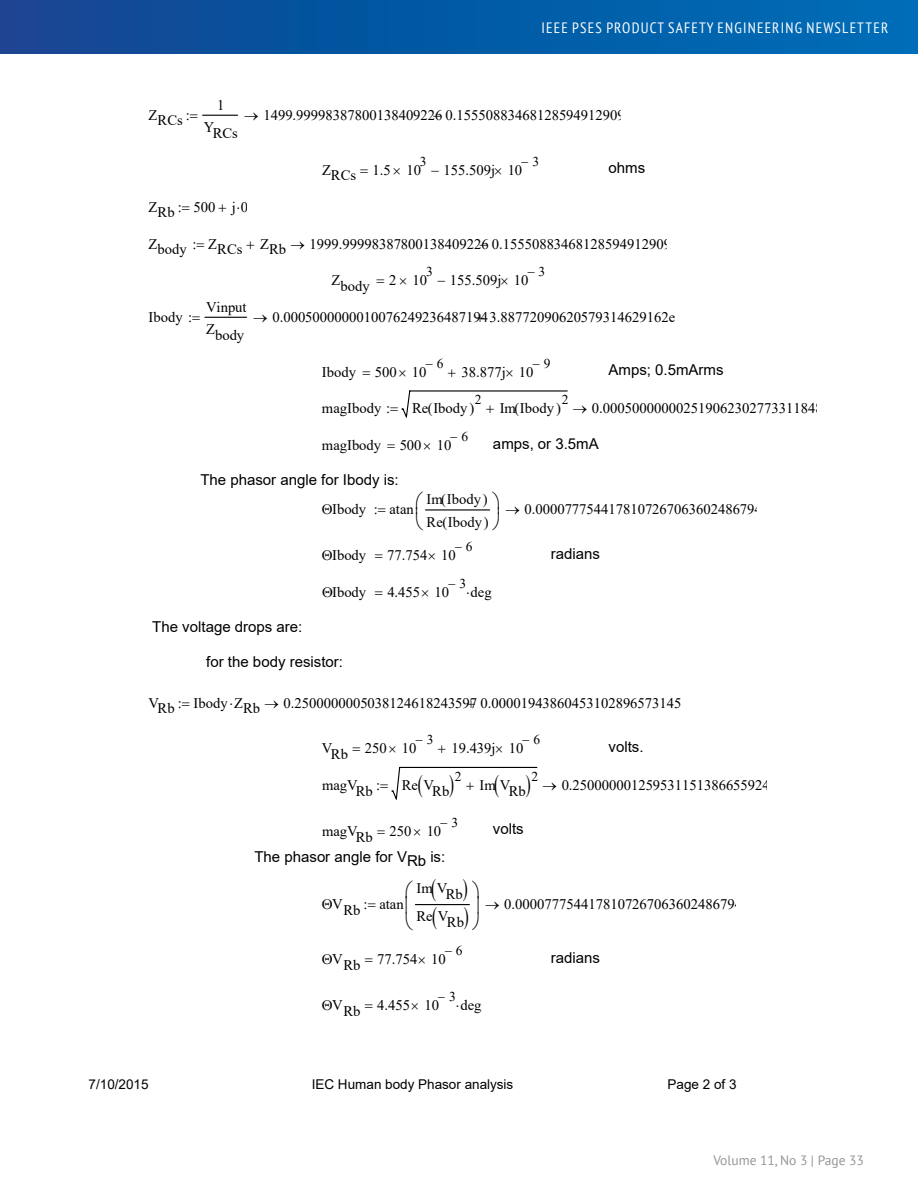
<style>
.page{position:relative;width:918px;height:1188px;background:#fff}
.page>*{position:absolute;margin:0;border:0;box-sizing:border-box;transform-origin:0 0}
.t1{font:18px/16.4px "Symbol";color:#000;text-align:justify}
.t2{font:15px "Arial";color:#000}
.t3{font:condensed 15px "PT Sans";letter-spacing:.08em;color:#fff}
.t4{font:14.7px/28px "Times New Roman";color:#000}
.t5{font:14.55px/22.5px "Times New Roman";color:#000}
.t6{font:13.5px "Arial";color:#000}
.t7{font:13.5px "Times New Roman";color:#000}
.t8{font:13.5px "PT Sans";color:#939598}
</style>
<div class="page">
<div style="left:0;top:0;width:918px;height:54px;background:linear-gradient(to right,#134591,#006eb7)"></div>
<hr style="left:203px;top:115px;width:35px;height:1px;background:#000">
<hr style="left:205px;top:317px;width:42px;height:1px;background:#000">
<hr style="left:425px;top:509px;width:65px;height:2px;background:#000">
<hr style="left:415px;top:904px;width:54px;height:1px;background:#000">
<svg style="left:401px;top:390px;width:167px;height:28px"></svg>
<svg style="left:391px;top:766px;width:147px;height:34px"></svg>
<p class="t3" style="left:542px;top:18px;width:348px">IEEE PSES PRODUCT SAFETY ENGINEERING NEWSLETTER</p>
<p class="t4" style="left:149px;top:106px;width:36px">ZRCs</p>
<p class="t4" style="left:204px;top:90px;width:36px;text-align:center">1<br>YRCs</p>
<p class="t4" style="left:244px;top:100px;width:382px">→ 1499.99998387800138409226 0.15550883468128594912909</p>
<p class="t4" style="left:322px;top:155px;width:101px">ZRCs 1.5 10</p>
<p class="t7" style="left:420px;top:152px;width:8px">3</p>
<p class="t7" style="left:521px;top:152px;width:19px">− 3</p>
<p class="t2" style="left:609px;top:158px;width:38px">ohms</p>
<p class="t4" style="left:431px;top:155px;width:93px">− 155.509j 10</p>
<p class="t4" style="left:149px;top:198px;width:28px">ZRb</p>
<p class="t4" style="left:194px;top:192px;width:56px">500 j⋅0</p>
<p class="t4" style="left:149px;top:235px;width:40px">Zbody</p>
<p class="t4" style="left:208px;top:229px;width:464px">ZRCs ZRb → 1999.99998387800138409226 0.15550883468128594912909</p>
<p class="t4" style="left:332px;top:271px;width:40px">Zbody</p>
<p class="t4" style="left:389px;top:266px;width:40px">2 10</p>
<p class="t7" style="left:426px;top:262px;width:8px">3</p>
<p class="t7" style="left:527px;top:262px;width:19px">− 3</p>
<p class="t4" style="left:437px;top:266px;width:93px">− 155.509j 10</p>
<p class="t4" style="left:149px;top:302px;width:36px">Ibody</p>
<p class="t4" style="left:206px;top:292px;width:42px">Vinput<br>Zbody</p>
<p class="t4" style="left:253px;top:302px;width:423px">→ 0.00050000000100762492364871943.88772090620579314629162e</p>
<p class="t4" style="left:322px;top:357px;width:36px">Ibody</p>
<p class="t4" style="left:375px;top:357px;width:53px">500 10</p>
<p class="t7" style="left:425px;top:354px;width:20px">− 6</p>
<p class="t7" style="left:532px;top:354px;width:20px">− 9</p>
<p class="t2" style="left:609px;top:360px;width:117px">Amps; 0.5mArms</p>
<p class="t4" style="left:461px;top:357px;width:74px">38.877j 10</p>
<p class="t7" style="left:475px;top:390px;width:8px">2</p>
<p class="t4" style="left:322px;top:394px;width:61px">magIbody</p>
<p class="t4" style="left:412px;top:394px;width:64px">Re Ibody )</p>
<p class="t4" style="left:428px;top:394px;width:6px">(</p>
<p class="t7" style="left:562px;top:390px;width:8px">2</p>
<p class="t4" style="left:500px;top:394px;width:63px">Im Ibody )</p>
<p class="t4" style="left:514px;top:394px;width:6px">(</p>
<p class="t4" style="left:573px;top:394px;width:251px">→ 0.000500000002519062302773311848</p>
<p class="t7" style="left:450px;top:427px;width:19px">− 6</p>
<p class="t5" style="left:322px;top:434px;width:61px">magIbody</p>
<p class="t5" style="left:400px;top:434px;width:53px">500 10</p>
<p class="t2" style="left:493px;top:433px;width:107px">amps, or 3.5mA</p>
<p class="t2" style="left:200px;top:470px;width:200px">The phasor angle for Ibody is:</p>
<p class="t5" style="left:332px;top:498px;width:36px">Ibody</p>
<p class="t5" style="left:389px;top:498px;width:26px">atan</p>
<p class="t5" style="left:427px;top:488px;width:64px;text-indent:15px">(<br>Re Ibody )</p>
<p class="t5" style="left:427px;top:488px;width:63px">Im Ibody )</p>
<p class="t5" style="left:442px;top:510px;width:6px">(</p>
<p class="t7" style="left:455px;top:537px;width:20px">− 6</p>
<p class="t5" style="left:332px;top:544px;width:36px">Ibody</p>
<p class="t5" style="left:387px;top:544px;width:70px">77.754 10</p>
<p class="t7" style="left:448px;top:574px;width:20px">− 3</p>
<p class="t5" style="left:332px;top:581px;width:36px">Ibody</p>
<p class="t5" style="left:387px;top:581px;width:63px">4.455 10</p>
<p class="t5" style="left:466px;top:581px;width:27px">⋅deg</p>
<p class="t5" style="left:505px;top:498px;width:258px">→ 0.0000777544178107267063602486794</p>
<p class="t2" style="left:551px;top:543px;width:51px">radians</p>
<p class="t2" style="left:152px;top:616px;width:152px">The voltage drops are:</p>
<p class="t2" style="left:206px;top:651px;width:138px">for the body resistor:</p>
<p class="t5" style="left:149px;top:697px;width:28px">VRb</p>
<p class="t5" style="left:194px;top:691px;width:489px">Ibody ZRb → 0.2500000005038124618243597 0.00001943860453102896573145</p>
<p class="t5" style="left:322px;top:737px;width:96px">VRb 250 10</p>
<p class="t7" style="left:415px;top:730px;width:20px">− 3</p>
<p class="t7" style="left:522px;top:730px;width:20px">− 6</p>
<p class="t2" style="left:609px;top:736px;width:37px">volts.</p>
<p class="t5" style="left:451px;top:737px;width:73px">19.439j 10</p>
<p class="t7" style="left:455px;top:767px;width:8px">2</p>
<p class="t5" style="left:322px;top:773px;width:52px">magVRb</p>
<p class="t5" style="left:402px;top:773px;width:49px">Re VRb</p>
<p class="t7" style="left:531px;top:767px;width:8px">2</p>
<p class="t5" style="left:543px;top:773px;width:229px">→ 0.250000001259531151386655924</p>
<p class="t5" style="left:480px;top:773px;width:48px">Im VRb</p>
<p class="t7" style="left:440px;top:813px;width:20px">− 3</p>
<p class="t5" style="left:322px;top:819px;width:121px">magVRb 250 10</p>
<p class="t2" style="left:493px;top:819px;width:32px">volts</p>
<p class="t2" style="left:254px;top:846px;width:192px">The phasor angle for VRb is:</p>
<p class="t4" style="left:332px;top:895px;width:30px">VRb</p>
<p class="t4" style="left:379px;top:890px;width:26px">atan</p>
<p class="t1" style="left:405px;top:881px;width:8px">⎛ ⎜ ⎝</p>
<p class="t1" style="left:473px;top:881px;width:8px">⎞ ⎟ ⎠</p>
<p class="t4" style="left:416px;top:874px;width:49px">Im VRb<br>Re VRb</p>
<p class="t4" style="left:485px;top:890px;width:258px">→ 0.0000777544178107267063602486794</p>
<p class="t7" style="left:445px;top:941px;width:20px">− 6</p>
<p class="t4" style="left:332px;top:945px;width:115px">VRb 77.754 10</p>
<p class="t7" style="left:438px;top:987px;width:20px">− 3</p>
<p class="t4" style="left:456px;top:991px;width:27px">⋅deg</p>
<p class="t4" style="left:332px;top:991px;width:108px">VRb 4.455 10</p>
<p class="t2" style="left:551px;top:947px;width:51px">radians</p>
<p class="t6" style="left:89px;top:1075px;width:62px">7/10/2015</p>
<p class="t6" style="left:312px;top:1075px;width:203px">IEC Human body Phasor analysis</p>
<p class="t6" style="left:668px;top:1075px;width:71px">Page 2 of 3</p>
<p class="t8" style="left:713px;top:1152px;width:152px">Volume 11, No 3 | Page 33</p>
</div>
